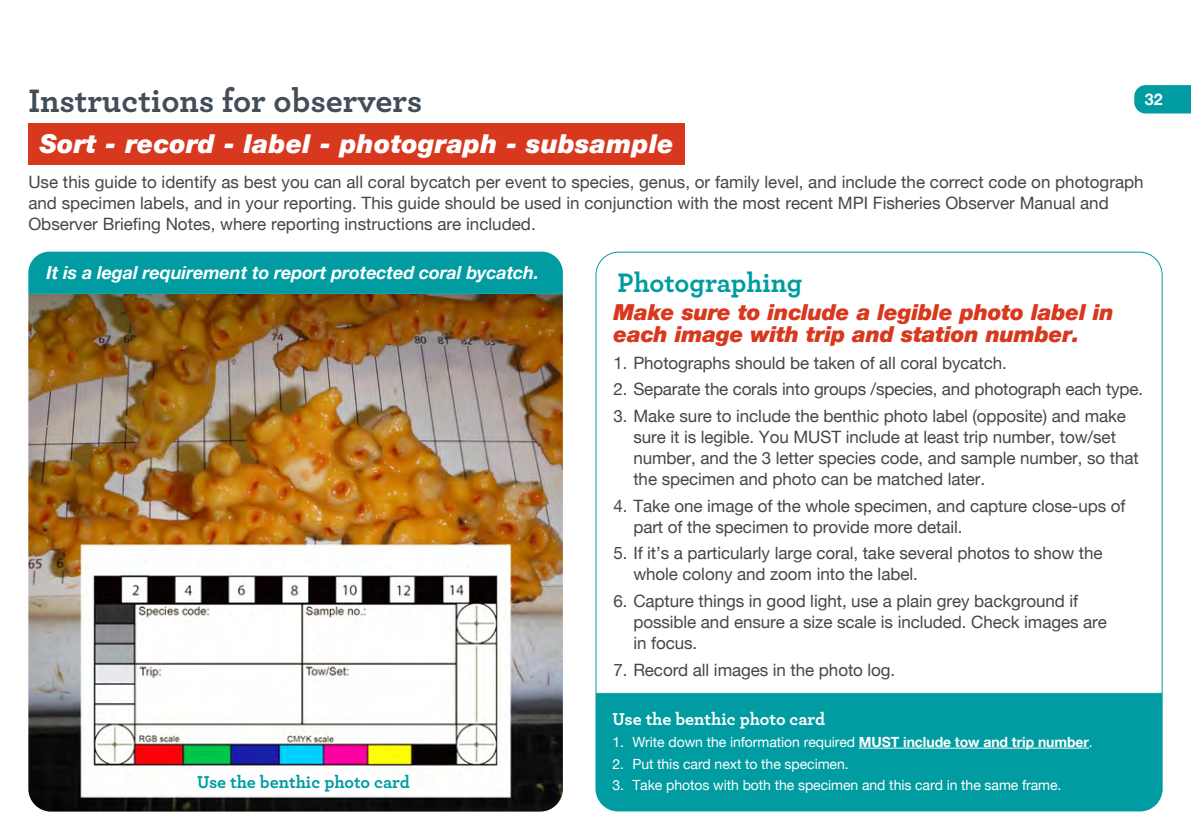
<style>
.page{position:relative;width:1191px;height:840px;background:#fff}
.page>*{position:absolute;margin:0;border:0;box-sizing:border-box;transform-origin:0 0}
.t1{font:700 34px "Archer";color:#434d57}
.t2{font:700 28px "Archer";color:#009ca1}
.t3{font:italic 900 26px "Helvetica Neue LT Std";letter-spacing:.01em;color:#fff}
.t4{font:italic 900 22px/22px "Helvetica Neue LT Std";letter-spacing:-.01em;color:#d8381e}
.t5{font:italic 700 18px "Helvetica Neue LT Std";letter-spacing:-.005em;color:#fff}
.t6{font:700 18px "Archer";color:#fff}
.t7{font:700 18px "Archer";color:#009ca1}
.t8{font:17px/21px "Helvetica Neue LT Std";letter-spacing:-.005em;color:#454647}
.t9{font:700 16px "Helvetica Neue LT Std";color:#fff}
.t10{font:14px "Helvetica Neue LT Std";letter-spacing:-.005em;color:#fff}
.s1{font-weight:700}
</style>
<div class="page">
<svg style="left:595px;top:251px;width:568px;height:443px"></svg>
<img style="left:28px;top:294px;width:535px;height:517px">
<div style="left:28px;top:251px;width:535px;height:43px;background:#009ca1"></div>
<div style="left:28px;top:123px;width:657px;height:42px;background:#d8381e"></div>
<div style="left:595px;top:693px;width:567px;height:118px;background:#009ca1"></div>
<hr style="left:859px;top:747px;width:230px;height:1px;background:#fff">
<svg style="left:1134px;top:85px;width:57px;height:28px;background:#0aa0a4"></svg>
<h1 class="t1" style="left:28px;top:74px;width:395px">Instructions for observers</h1>
<h3 class="t3" style="left:40px;top:128px;width:635px">Sort - record - label - photograph - subsample</h3>
<p class="t9" style="left:1144px;top:89px;width:19px">32</p>
<p class="t8" style="left:28px;top:171px;width:1116px">Use this guide to identify as best you can all coral bycatch per event to species, genus, or family level, and include the correct code on photograph and specimen labels, and in your reporting. This guide should be used in conjunction with the most recent MPI Fisheries Observer Manual and<br>Observer Briefing Notes, where reporting instructions are included.</p>
<p class="t5" style="left:47px;top:261px;width:494px">It is a legal requirement to report protected coral bycatch.</p>
<h2 class="t2" style="left:617px;top:260px;width:186px">Photographing</h2>
<p class="t4" style="left:613px;top:300px;width:502px">Make sure to include a legible photo label in each image with trip and station number.</p>
<p class="t8" style="left:613px;top:351px;width:395px">1. Photographs should be taken of all coral bycatch.</p>
<p class="t8" style="left:613px;top:378px;width:531px">2. Separate the corals into groups /species, and photograph each type.</p>
<p class="t8" style="left:633px;top:405px;width:507px;text-indent:-20px">3. Make sure to include the benthic photo label (opposite) and make sure it is legible. You MUST include at least trip number, tow/set number, and the 3 letter species code, and sample number, so that the specimen and photo can be matched later.</p>
<p class="t8" style="left:633px;top:494px;width:494px;text-indent:-20px">4. Take one image of the whole specimen, and capture close-ups of part of the specimen to provide more detail.</p>
<p class="t8" style="left:633px;top:542px;width:471px;text-indent:-20px">5. If it’s a particularly large coral, take several photos to show the whole colony and zoom into the label.</p>
<p class="t8" style="left:633px;top:590px;width:475px;text-indent:-20px">6. Capture things in good light, use a plain grey background if possible and ensure a size scale is included. Check images are in focus.</p>
<p class="t8" style="left:613px;top:658px;width:283px">7. Record all images in the photo log.</p>
<p class="t6" style="left:612px;top:704px;width:214px">Use the benthic photo card</p>
<p class="t10" style="left:612px;top:733px;width:482px">1. Write down the information required <span class="s1">MUST include tow and trip number</span>.</p>
<p class="t10" style="left:612px;top:755px;width:238px">2. Put this card next to the specimen.</p>
<p class="t7" style="left:197px;top:766px;width:214px">Use the benthic photo card</p>
<p class="t10" style="left:612px;top:776px;width:450px">3. Take photos with both the specimen and this card in the same frame.</p>
</div>
